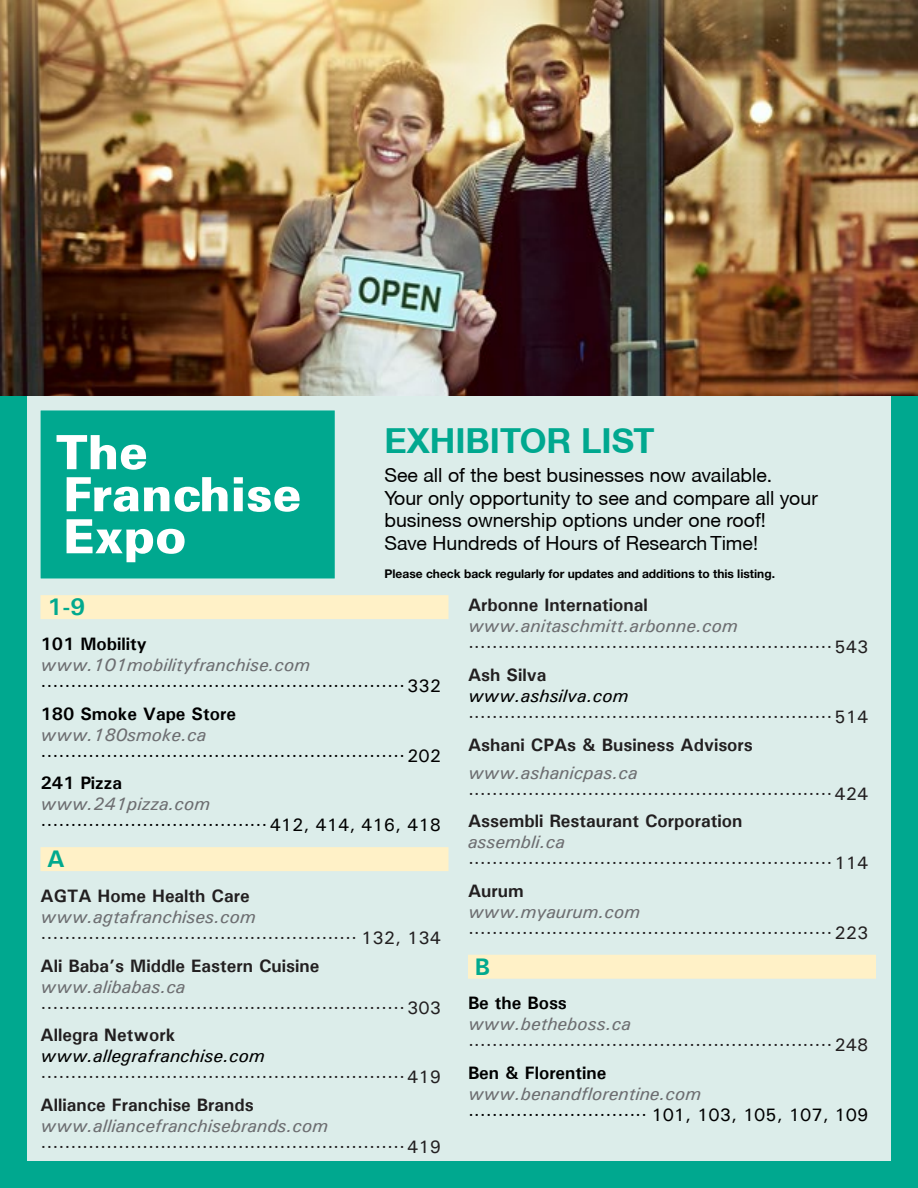
<style>
.page{position:relative;width:918px;height:1188px;background:#00a88f}
.page>*{position:absolute;margin:0;border:0;box-sizing:border-box;transform-origin:0 0}
.t1{font:700 34.5px "Helvetica Neue CE";color:#00a88f}
.t2{font:700 24px "Univers";color:#01a98e}
.t3{font:19.5px/22.5px "Helvetica Neue CE";color:#000}
.t4{font:500 18px "Univers";color:#221f20}
.t5{font:italic 500 18px "Univers";color:#6d6e71}
.t6{font:500 18px "Univers";color:#000}
.t7{font:700 18px "Univers";color:#221f20}
.t8{font:700 18px "Univers";color:#000}
.t9{font:italic 500 18px "Univers";color:#000}
.t10{font:700 12px "Helvetica Neue LT Std";color:#000}
</style>
<div class="page">
<div style="left:27px;top:27px;width:864px;height:1134px;background:#dcedea"></div>
<div style="left:40px;top:595px;width:408px;height:24px;background:#fff1c7"></div>
<div style="left:40px;top:847px;width:408px;height:24px;background:#fff1c7"></div>
<div style="left:468px;top:955px;width:408px;height:24px;background:#fff1c7"></div>
<img style="left:1px;top:1px;width:916px;height:394px">
<div style="left:41px;top:410px;width:294px;height:169px;background:#00a88f"></div>
<svg style="left:48px;top:422px;width:264px;height:149px;background:#2eb7a3"></svg>
<h1 class="t1" style="left:384px;top:419px;width:272px">EXHIBITOR LIST</h1>
<p class="t3" style="left:384px;top:464px;width:435px">See all of the best businesses now available.<br>Your only opportunity to see and compare all your business ownership options under one roof!<br>Save Hundreds of Hours of Research Time!</p>
<p class="t10" style="left:384px;top:566px;width:392px">Please check back regularly for updates and additions to this listing.</p>
<h2 class="t2" style="left:47px;top:592px;width:40px">1-9</h2>
<p class="t8" style="left:40px;top:632px;width:108px">101 Mobility</p>
<p class="t5" style="left:40px;top:653px;width:271px">www.101mobilityfranchise.com</p>
<p class="t6" style="left:40px;top:674px;width:402px">∙∙∙∙∙∙∙∙∙∙∙∙∙∙∙∙∙∙∙∙∙∙∙∙∙∙∙∙∙∙∙∙∙∙∙∙∙∙∙∙∙∙∙∙∙∙∙∙∙∙∙∙∙∙∙∙∙∙∙∙∙332</p>
<p class="t8" style="left:40px;top:702px;width:197px">180 Smoke Vape Store</p>
<p class="t5" style="left:40px;top:723px;width:168px">www.180smoke.ca</p>
<p class="t6" style="left:40px;top:744px;width:402px">∙∙∙∙∙∙∙∙∙∙∙∙∙∙∙∙∙∙∙∙∙∙∙∙∙∙∙∙∙∙∙∙∙∙∙∙∙∙∙∙∙∙∙∙∙∙∙∙∙∙∙∙∙∙∙∙∙∙∙∙∙202</p>
<p class="t8" style="left:40px;top:772px;width:83px">241 Pizza</p>
<p class="t5" style="left:40px;top:792px;width:171px">www.241pizza.com</p>
<p class="t6" style="left:40px;top:814px;width:402px">∙∙∙∙∙∙∙∙∙∙∙∙∙∙∙∙∙∙∙∙∙∙∙∙∙∙∙∙∙∙∙∙∙∙∙∙∙∙412, 414, 416, 418</p>
<h2 class="t2" style="left:47px;top:844px;width:19px">A</h2>
<p class="t7" style="left:40px;top:884px;width:211px">AGTA Home Health Care</p>
<p class="t5" style="left:40px;top:905px;width:217px">www.agtafranchises.com</p>
<p class="t4" style="left:40px;top:926px;width:402px">∙∙∙∙∙∙∙∙∙∙∙∙∙∙∙∙∙∙∙∙∙∙∙∙∙∙∙∙∙∙∙∙∙∙∙∙∙∙∙∙∙∙∙∙∙∙∙∙∙∙∙∙∙ 132, 134</p>
<p class="t7" style="left:40px;top:954px;width:280px">Ali Baba’s Middle Eastern Cuisine</p>
<p class="t5" style="left:41px;top:975px;width:147px">www.alibabas.ca</p>
<p class="t4" style="left:41px;top:996px;width:402px">∙∙∙∙∙∙∙∙∙∙∙∙∙∙∙∙∙∙∙∙∙∙∙∙∙∙∙∙∙∙∙∙∙∙∙∙∙∙∙∙∙∙∙∙∙∙∙∙∙∙∙∙∙∙∙∙∙∙∙∙∙303</p>
<p class="t7" style="left:40px;top:1024px;width:136px">Allegra Network</p>
<p class="t9" style="left:40px;top:1044px;width:226px">www.allegrafranchise.com</p>
<p class="t4" style="left:40px;top:1066px;width:402px">∙∙∙∙∙∙∙∙∙∙∙∙∙∙∙∙∙∙∙∙∙∙∙∙∙∙∙∙∙∙∙∙∙∙∙∙∙∙∙∙∙∙∙∙∙∙∙∙∙∙∙∙∙∙∙∙∙∙∙∙∙419</p>
<p class="t7" style="left:40px;top:1094px;width:215px">Alliance Franchise Brands</p>
<p class="t5" style="left:40px;top:1114px;width:289px">www.alliancefranchisebrands.com</p>
<p class="t4" style="left:40px;top:1135px;width:402px">∙∙∙∙∙∙∙∙∙∙∙∙∙∙∙∙∙∙∙∙∙∙∙∙∙∙∙∙∙∙∙∙∙∙∙∙∙∙∙∙∙∙∙∙∙∙∙∙∙∙∙∙∙∙∙∙∙∙∙∙∙419</p>
<p class="t7" style="left:468px;top:594px;width:181px">Arbonne International</p>
<p class="t5" style="left:468px;top:614px;width:271px">www.anitaschmitt.arbonne.com</p>
<p class="t4" style="left:468px;top:636px;width:402px">∙∙∙∙∙∙∙∙∙∙∙∙∙∙∙∙∙∙∙∙∙∙∙∙∙∙∙∙∙∙∙∙∙∙∙∙∙∙∙∙∙∙∙∙∙∙∙∙∙∙∙∙∙∙∙∙∙∙∙∙∙543</p>
<p class="t7" style="left:468px;top:663px;width:80px">Ash Silva</p>
<p class="t9" style="left:468px;top:684px;width:162px">www.ashsilva.com</p>
<p class="t4" style="left:468px;top:705px;width:402px">∙∙∙∙∙∙∙∙∙∙∙∙∙∙∙∙∙∙∙∙∙∙∙∙∙∙∙∙∙∙∙∙∙∙∙∙∙∙∙∙∙∙∙∙∙∙∙∙∙∙∙∙∙∙∙∙∙∙∙∙∙514</p>
<p class="t7" style="left:468px;top:733px;width:286px">Ashani CPAs &amp; Business Advisors</p>
<p class="t5" style="left:468px;top:761px;width:171px">www.ashanicpas.ca</p>
<p class="t4" style="left:468px;top:782px;width:402px">∙∙∙∙∙∙∙∙∙∙∙∙∙∙∙∙∙∙∙∙∙∙∙∙∙∙∙∙∙∙∙∙∙∙∙∙∙∙∙∙∙∙∙∙∙∙∙∙∙∙∙∙∙∙∙∙∙∙∙∙∙424</p>
<p class="t7" style="left:468px;top:810px;width:276px">Assembli Restaurant Corporation</p>
<p class="t5" style="left:468px;top:830px;width:98px">assembli.ca</p>
<p class="t4" style="left:468px;top:852px;width:402px">∙∙∙∙∙∙∙∙∙∙∙∙∙∙∙∙∙∙∙∙∙∙∙∙∙∙∙∙∙∙∙∙∙∙∙∙∙∙∙∙∙∙∙∙∙∙∙∙∙∙∙∙∙∙∙∙∙∙∙∙∙114</p>
<p class="t7" style="left:468px;top:879px;width:57px">Aurum</p>
<p class="t5" style="left:468px;top:900px;width:174px">www.myaurum.com</p>
<p class="t4" style="left:468px;top:921px;width:402px">∙∙∙∙∙∙∙∙∙∙∙∙∙∙∙∙∙∙∙∙∙∙∙∙∙∙∙∙∙∙∙∙∙∙∙∙∙∙∙∙∙∙∙∙∙∙∙∙∙∙∙∙∙∙∙∙∙∙∙∙∙223</p>
<h2 class="t2" style="left:475px;top:951px;width:17px">B</h2>
<p class="t8" style="left:468px;top:992px;width:100px">Be the Boss</p>
<p class="t5" style="left:468px;top:1013px;width:165px">www.betheboss.ca</p>
<p class="t4" style="left:468px;top:1034px;width:402px">∙∙∙∙∙∙∙∙∙∙∙∙∙∙∙∙∙∙∙∙∙∙∙∙∙∙∙∙∙∙∙∙∙∙∙∙∙∙∙∙∙∙∙∙∙∙∙∙∙∙∙∙∙∙∙∙∙∙∙∙∙248</p>
<p class="t8" style="left:468px;top:1062px;width:140px">Ben &amp; Florentine</p>
<p class="t5" style="left:468px;top:1082px;width:235px">www.benandflorentine.com</p>
<p class="t6" style="left:468px;top:1104px;width:402px">∙∙∙∙∙∙∙∙∙∙∙∙∙∙∙∙∙∙∙∙∙∙∙∙∙∙∙∙∙∙ 101, 103, 105, 107, 109</p>
</div>
